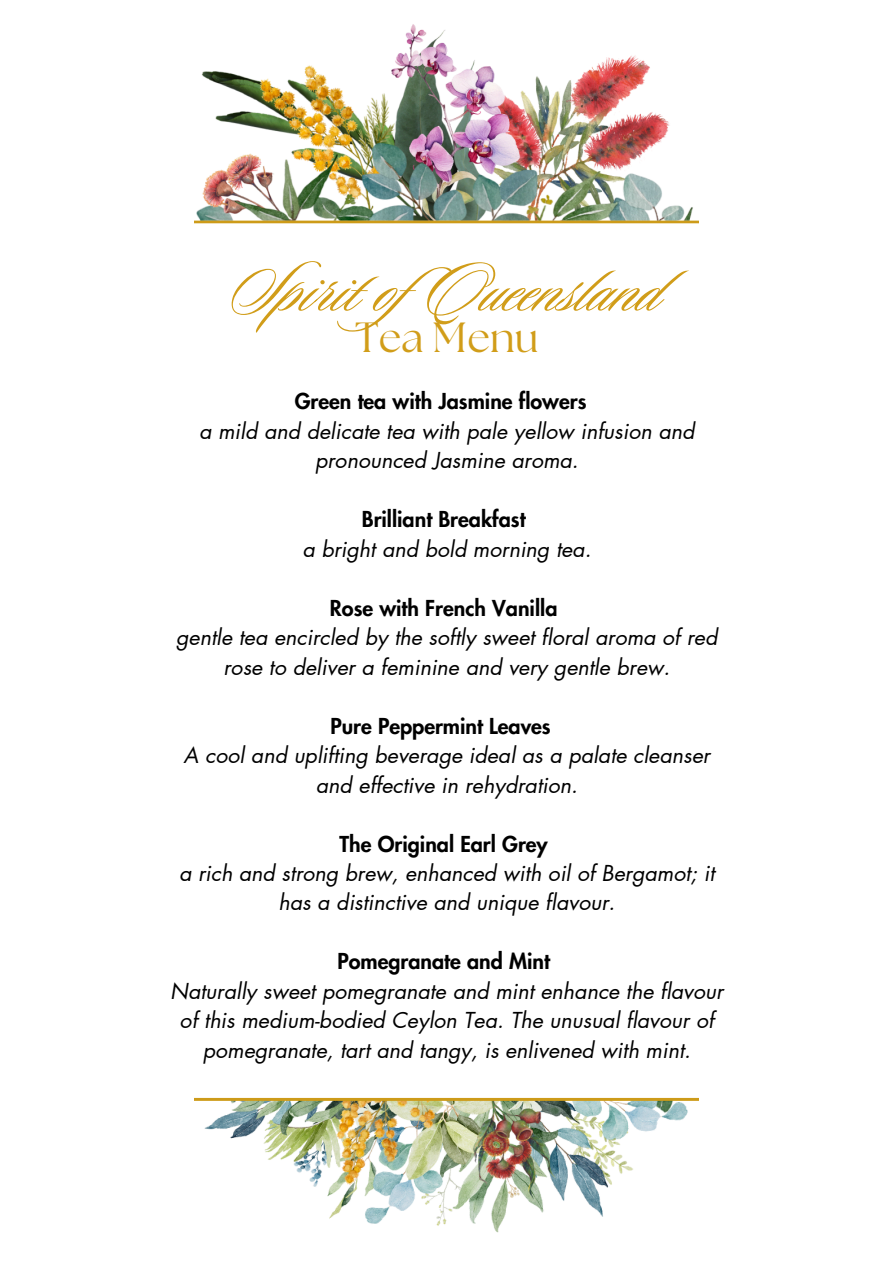
<style>
.page{position:relative;width:894px;height:1264px;background:#fff}
.page>*{position:absolute;margin:0;border:0;box-sizing:border-box;transform-origin:0 0}
.t1{font:74.7px "Sloop Script Pro";color:#d19d19}
.t2{font:42.15px "The Seasons";color:#d19d19}
.t3{font:italic 21.45px/29.5px "Futura LT Pro";color:#000;text-align:center}
.t4{font:800 21.45px "Futura LT Pro";color:#000}
</style>
<div class="page">
<img style="left:194px;top:24px;width:504px;height:200px">
<img style="left:194px;top:1097px;width:504px;height:136px">
<p class="t1" style="left:228px;top:250px;width:434px">Spirit ofQueensland</p>
<p class="t2" style="left:355px;top:318px;width:185px">Tea Menu</p>
<p class="t4" style="left:294px;top:391px;width:293px">Green tea with Jasmine flowers</p>
<h1 class="t3" style="left:199px;top:417px;width:496px">a mild and delicate tea with pale yellow infusion and</h1>
<h2 class="t3" style="left:315px;top:446px;width:265px">pronounced Jasmine aroma.</h2>
<h2 class="t4" style="left:362px;top:509px;width:165px">Brilliant Breakfast</h2>
<p class="t3" style="left:302px;top:535px;width:290px">a bright and bold morning tea.</p>
<p class="t4" style="left:330px;top:598px;width:229px">Rose with French Vanilla</p>
<p class="t3" style="left:176px;top:623px;width:542px">gentle tea encircled by the softly sweet floral aroma of red rose to deliver a feminine and very gentle brew.</p>
<p class="t4" style="left:330px;top:715px;width:222px">Pure Peppermint Leaves</p>
<p class="t3" style="left:183px;top:741px;width:527px">A cool and uplifting beverage ideal as a palate cleanser and effective in rehydration.</p>
<p class="t4" style="left:339px;top:833px;width:210px">The Original Earl Grey</p>
<p class="t3" style="left:179px;top:859px;width:537px">a rich and strong brew, enhanced with oil of Bergamot; it has a distinctive and unique flavour.</p>
<p class="t4" style="left:337px;top:951px;width:214px">Pomegranate and Mint</p>
<p class="t3" style="left:170px;top:977px;width:554px">Naturally sweet pomegranate and mint enhance the flavour of this medium-bodied Ceylon Tea. The unusual flavour of pomegranate, tart and tangy, is enlivened with mint.</p>
</div>
